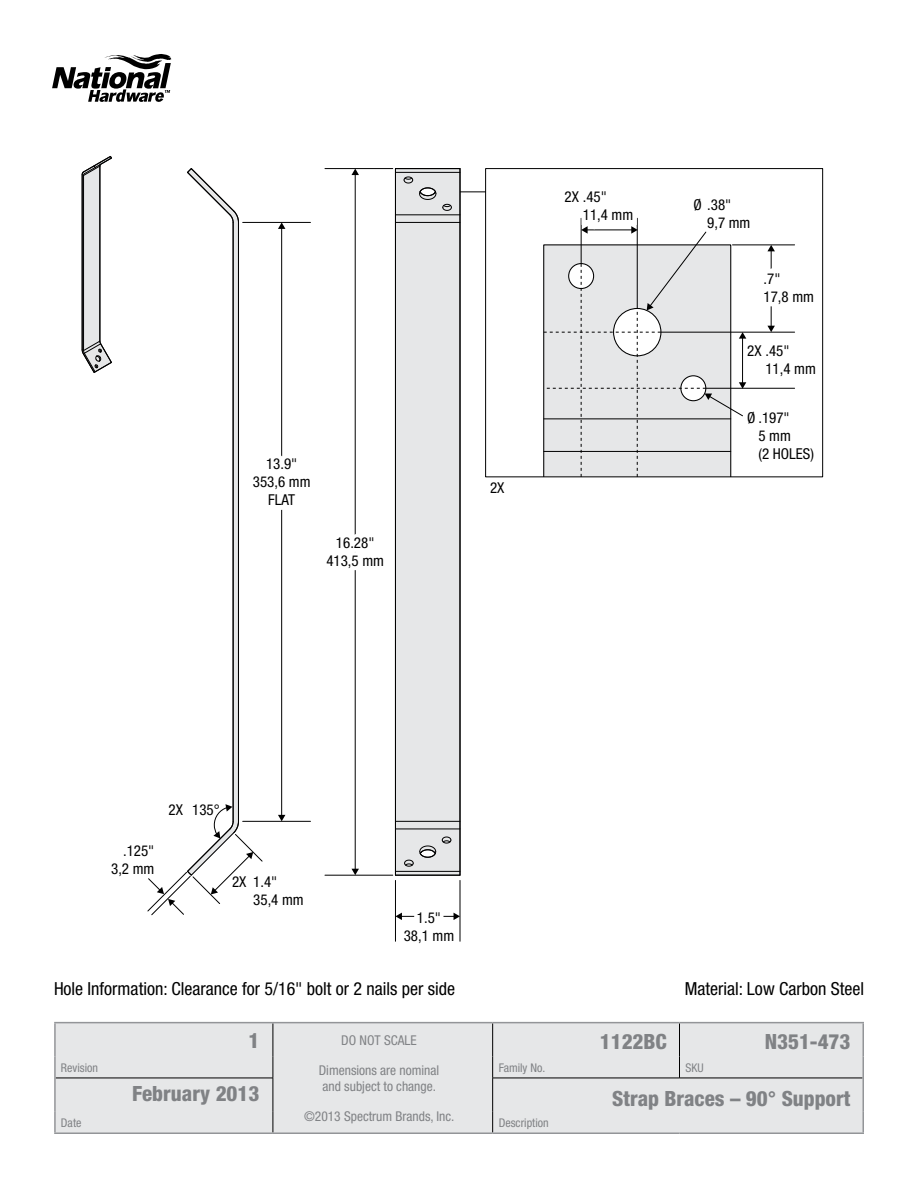
<style>
.page{position:relative;width:918px;height:1188px;background:#fff}
.page>*{position:absolute;margin:0;border:0;box-sizing:border-box;transform-origin:0 0}
.t1{font:800 condensed 21px "Helvetica Neue LT Std";color:#808285}
.t2{font:condensed 18px "Helvetica Neue LT Std";color:#000}
.t3{font:condensed 15px/18px "Helvetica Neue LT Std";color:#000}
.t4{font:condensed 13.5px/16.2px "Helvetica Neue LT Std";color:#808285}
.t5{font:condensed 12px "Helvetica Neue LT Std";color:#808285}
</style>
<div class="page">
<div style="left:56px;top:1023px;width:806px;height:109px;background:#e6e7e8"></div>
<hr style="left:273px;top:1023px;width:1px;height:33px;background:#000">
<hr style="left:492px;top:1023px;width:1px;height:33px;background:#000">
<hr style="left:679px;top:1023px;width:1px;height:33px;background:#000">
<svg style="left:273px;top:1056px;width:1px;height:22px"></svg>
<svg style="left:492px;top:1056px;width:1px;height:22px"></svg>
<svg style="left:679px;top:1056px;width:1px;height:22px"></svg>
<hr style="left:56px;top:1078px;width:217px;height:1px;background:#000">
<hr style="left:273px;top:1078px;width:1px;height:34px;background:#000">
<hr style="left:492px;top:1078px;width:188px;height:1px;background:#000">
<hr style="left:492px;top:1078px;width:1px;height:34px;background:#000">
<hr style="left:680px;top:1078px;width:183px;height:1px;background:#000">
<svg style="left:273px;top:1112px;width:1px;height:20px"></svg>
<svg style="left:492px;top:1112px;width:1px;height:20px"></svg>
<hr style="left:54px;top:1022px;width:219px;height:1px;background:#939598">
<hr style="left:54px;top:1023px;width:2px;height:33px;background:#939598">
<hr style="left:54px;top:1056px;width:2px;height:22px;background:#939598">
<hr style="left:273px;top:1022px;width:220px;height:1px;background:#939598">
<hr style="left:273px;top:1132px;width:220px;height:2px;background:#939598">
<hr style="left:493px;top:1022px;width:187px;height:1px;background:#939598">
<hr style="left:680px;top:1022px;width:184px;height:1px;background:#939598">
<hr style="left:862px;top:1023px;width:2px;height:33px;background:#939598">
<hr style="left:862px;top:1056px;width:2px;height:22px;background:#939598">
<hr style="left:54px;top:1078px;width:2px;height:34px;background:#939598">
<hr style="left:862px;top:1078px;width:2px;height:34px;background:#939598">
<hr style="left:54px;top:1112px;width:2px;height:20px;background:#939598">
<hr style="left:54px;top:1132px;width:219px;height:2px;background:#939598">
<hr style="left:862px;top:1112px;width:2px;height:20px;background:#939598">
<hr style="left:493px;top:1132px;width:187px;height:2px;background:#939598">
<hr style="left:680px;top:1132px;width:184px;height:2px;background:#939598">
<svg style="left:81px;top:156px;width:31px;height:217px"></svg>
<hr style="left:771px;top:250px;width:1px;height:77px;background:#000">
<svg style="left:767px;top:246px;width:8px;height:5px"></svg>
<hr style="left:733px;top:245px;width:62px;height:1px;background:#000">
<svg style="left:755px;top:264px;width:69px;height:145px"></svg>
<hr style="left:444px;top:191px;width:42px;height:1px;background:#000">
<hr style="left:661px;top:332px;width:134px;height:1px;background:#000">
<svg style="left:147px;top:168px;width:314px;height:774px"></svg>
<hr style="left:706px;top:388px;width:89px;height:1px;background:#000">
<svg style="left:544px;top:217px;width:202px;height:260px"></svg>
<svg style="left:52px;top:54px;width:120px;height:48px"></svg>
<p class="t3" style="left:253px;top:455px;width:59px;text-align:center">13.9"<br>353,6 mm<br>FLAT</p>
<p class="t3" style="left:326px;top:534px;width:59px;text-align:center">16.28"<br>413,5 mm</p>
<p class="t3" style="left:583px;top:188px;width:52px;text-indent:-18px">2X .45"<br>11,4 mm</p>
<p class="t3" style="left:490px;top:479px;width:16px">2X</p>
<p class="t3" style="left:707px;top:196px;width:45px;text-indent:-14px">Ø .38"<br>9,7 mm</p>
<p class="t3" style="left:764px;top:269px;width:52px">.7"<br>17,8 mm</p>
<p class="t3" style="left:765px;top:341px;width:52px;text-indent:-18px">2X .45"<br>11,4 mm</p>
<p class="t3" style="left:758px;top:409px;width:57px;text-indent:-11px">Ø .197"<br>5 mm<br>(2 HOLES)</p>
<p class="t3" style="left:111px;top:842px;width:45px;text-align:right">.125"<br>3,2 mm</p>
<p class="t3" style="left:169px;top:800px;width:53px">2X 135°</p>
<p class="t3" style="left:253px;top:873px;width:52px;text-indent:-21px">2X 1.4"<br>35,4 mm</p>
<p class="t3" style="left:404px;top:909px;width:52px;text-align:center">1.5"<br>38,1 mm</p>
<p class="t2" style="left:54px;top:978px;width:403px">Hole Information: Clearance for 5/16" bolt or 2 nails per side</p>
<p class="t2" style="left:685px;top:978px;width:181px">Material: Low Carbon Steel</p>
<h1 class="t1" style="left:248px;top:1028px;width:12px">1</h1>
<p class="t4" style="left:341px;top:1033px;width:77px">DO NOT SCALE</p>
<p class="t4" style="left:319px;top:1062px;width:122px">Dimensions are nominal and subject to change.</p>
<p class="t4" style="left:304px;top:1108px;width:152px">©2013 Spectrum Brands, Inc.</p>
<h1 class="t1" style="left:600px;top:1029px;width:69px">1122BC</h1>
<h1 class="t1" style="left:765px;top:1029px;width:87px">N351-473</h1>
<p class="t5" style="left:61px;top:1061px;width:39px">Revision</p>
<p class="t5" style="left:499px;top:1061px;width:48px">Family No.</p>
<p class="t5" style="left:686px;top:1061px;width:20px">SKU</p>
<h1 class="t1" style="left:132px;top:1080px;width:129px">February 2013</h1>
<p class="t5" style="left:61px;top:1116px;width:22px">Date</p>
<p class="t5" style="left:499px;top:1116px;width:51px">Description</p>
<h1 class="t1" style="left:612px;top:1085px;width:240px">Strap Braces – 90° Support</h1>
</div>
